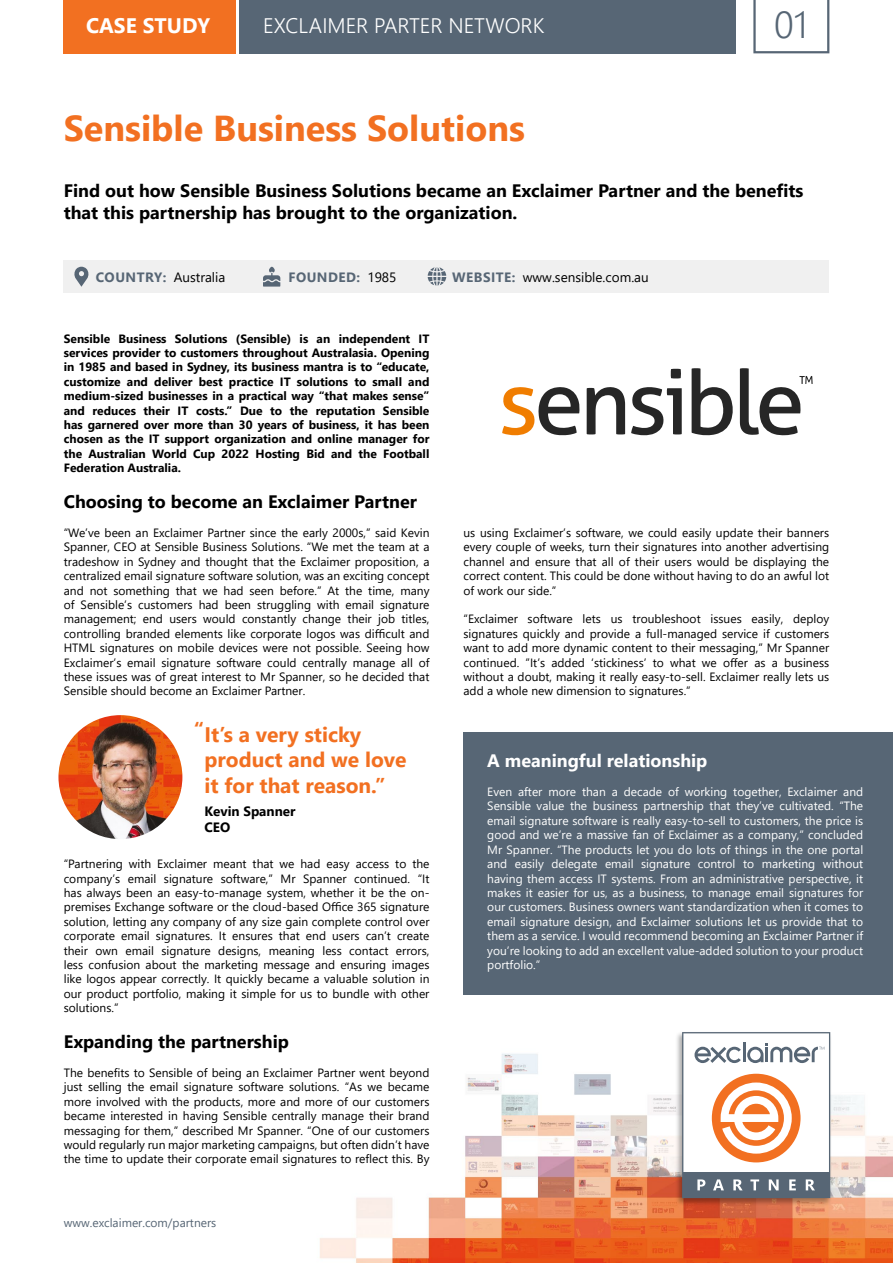
<style>
.page{position:relative;width:893px;height:1263px;background:#fff}
.page>*{position:absolute;margin:0;border:0;box-sizing:border-box;transform-origin:0 0}
.t1{font:300 37.5px "Segoe UI";color:#576675}
.t2{font:700 36px "Segoe UI";color:#f27021}
.t3{font:700 21px/25.2px "Segoe UI";color:#f27021}
.t4{font:300 21px "Segoe UI";color:#fff}
.t5{font:700 21px "Segoe UI";color:#fff}
.t6{font:700 18px/21.6px "Segoe UI";color:#000}
.t7{font:700 18px "Segoe UI";color:#fff}
.t8{font:13.5px "Segoe UI";color:#000}
.t9{font:700 13.5px/16.2px "Segoe UI";color:#000}
.t10{font:700 13.5px "Segoe UI";letter-spacing:.035em;color:#576675}
.t11{font:12px/14.4px "Segoe UI";color:#000;text-align:justify}
.t12{font:12px/14.4px "Segoe UI";color:#fff;text-align:justify}
.t13{font:700 12px/14.4px "Segoe UI";color:#000;text-align:justify}
.t14{font:12px "Segoe UI";color:#576675}
.s1{font-weight:700;color:#576675}
.s2{font-weight:400;color:#000}
</style>
<div class="page">
<div style="left:463px;top:732px;width:430px;height:263px;background:#576675"></div>
<img style="left:319px;top:1053px;width:574px;height:210px">
<div style="left:675px;top:1031px;width:157px;height:175px;background:#000;opacity:.32"></div>
<svg style="left:682px;top:1032px;width:148px;height:166px"></svg>
<svg style="left:692px;top:368px;width:41px;height:68px"></svg>
<svg style="left:587px;top:387px;width:38px;height:48px"></svg>
<svg style="left:502px;top:387px;width:78px;height:48px"></svg>
<svg style="left:631px;top:387px;width:51px;height:48px"></svg>
<svg style="left:671px;top:369px;width:10px;height:10px"></svg>
<svg style="left:740px;top:368px;width:73px;height:67px"></svg>
<div style="left:64px;top:0;width:172px;height:53px;background:#f27021"></div>
<svg style="left:753px;top:0;width:76px;height:53px"></svg>
<div style="left:239px;top:0;width:496px;height:53px;background:#576675"></div>
<img style="left:58px;top:715px;width:124px;height:124px;border-radius:62px">
<div style="left:64px;top:260px;width:765px;height:33px;background:#f0f0f0"></div>
<svg style="left:74px;top:267px;width:15px;height:20px"></svg>
<svg style="left:263px;top:267px;width:17px;height:20px"></svg>
<svg style="left:428px;top:267px;width:18px;height:19px"></svg>
<h3 class="t5" style="left:86px;top:6px;width:126px">CASE STUDY</h3>
<h3 class="t4" style="left:263px;top:6px;width:283px">EXCLAIMER PARTER NETWORK</h3>
<h1 class="t1" style="left:774px;top:-10px;width:35px">01</h1>
<h2 class="t2" style="left:64px;top:94px;width:463px">Sensible Business Solutions</h2>
<h3 class="t6" style="left:64px;top:178px;width:741px">Find out how Sensible Business Solutions became an Exclaimer Partner and the benefits that this partnership has brought to the organization.</h3>
<p class="t8" style="left:96px;top:264px;width:131px"><span class="s1">COUNTRY:</span> Australia</p>
<p class="t10" style="left:288px;top:264px;width:110px">FOUNDED: <span class="s2">1985</span></p>
<p class="t8" style="left:452px;top:264px;width:198px"><span class="s1">WEBSITE:</span> www.sensible.com.au</p>
<p class="t13" style="left:64px;top:330px;width:367px">Sensible Business Solutions (Sensible) is an independent IT services provider to customers throughout Australasia. Opening in 1985 and based in Sydney, its business mantra is to “educate, customize and deliver best practice IT solutions to small and medium-sized businesses in a practical way “that makes sense” and reduces their IT costs.” Due to the reputation Sensible has garnered over more than 30 years of business, it has been chosen as the IT support organization and online manager for the Australian World Cup 2022 Hosting Bid and the Football Federation Australia.</p>
<h3 class="t6" style="left:64px;top:490px;width:355px">Choosing to become an Exclaimer Partner</h3>
<p class="t11" style="left:64px;top:524px;width:367px">“We’ve been an Exclaimer Partner since the early 2000s,” said Kevin Spanner, CEO at Sensible Business Solutions. “We met the team at a tradeshow in Sydney and thought that the Exclaimer proposition, a centralized email signature software solution, was an exciting concept and not something that we had seen before.” At the time, many of Sensible’s customers had been struggling with email signature management; end users would constantly change their job titles, controlling branded elements like corporate logos was difficult and HTML signatures on mobile devices were not possible. Seeing how Exclaimer’s email signature software could centrally manage all of these issues was of great interest to Mr Spanner, so he decided that Sensible should become an Exclaimer Partner.</p>
<h3 class="t3" style="left:194px;top:715px;width:12px">“</h3>
<h3 class="t3" style="left:205px;top:720px;width:203px">It’s a very sticky product and we love it for that reason.”</h3>
<p class="t9" style="left:205px;top:802px;width:93px">Kevin Spanner<br>CEO</p>
<p class="t11" style="left:64px;top:856px;width:367px">“Partnering with Exclaimer meant that we had easy access to the company’s email signature software,” Mr Spanner continued. “It has always been an easy-to-manage system, whether it be the on&shy;premises Exchange software or the cloud-based Office 365 signature solution, letting any company of any size gain complete control over corporate email signatures. It ensures that end users can’t create their own email signature designs, meaning less contact errors, less confusion about the marketing message and ensuring images like logos appear correctly. It quickly became a valuable solution in our product portfolio, making it simple for us to bundle with other solutions.”</p>
<h3 class="t6" style="left:64px;top:1030px;width:227px">Expanding the partnership</h3>
<p class="t11" style="left:64px;top:1064px;width:367px">The benefits to Sensible of being an Exclaimer Partner went beyond just selling the email signature software solutions. “As we became more involved with the products, more and more of our customers became interested in having Sensible centrally manage their brand messaging for them,” described Mr Spanner. “One of our customers would regularly run major marketing campaigns, but often didn’t have the time to update their corporate email signatures to reflect this. By</p>
<p class="t14" style="left:64px;top:1211px;width:154px">www.exclaimer.com/partners</p>
<p class="t11" style="left:463px;top:524px;width:367px">us using Exclaimer’s software, we could easily update their banners every couple of weeks, turn their signatures into another advertising channel and ensure that all of their users would be displaying the correct content. This could be done without having to do an awful lot of work our side.”</p>
<p class="t11" style="left:463px;top:611px;width:367px">“Exclaimer software lets us troubleshoot issues easily, deploy signatures quickly and provide a full-managed service if customers want to add more dynamic content to their messaging,” Mr Spanner continued. ”It’s added ‘stickiness’ to what we offer as a business without a doubt, making it really easy-to-sell. Exclaimer really lets us add a whole new dimension to signatures.”</p>
<h3 class="t7" style="left:487px;top:744px;width:222px">A meaningful relationship</h3>
<p class="t12" style="left:487px;top:783px;width:377px">Even after more than a decade of working together, Exclaimer and Sensible value the business partnership that they’ve cultivated. “The email signature software is really easy-to-sell to customers, the price is good and we’re a massive fan of Exclaimer as a company,” concluded Mr Spanner. “The products let you do lots of things in the one portal and easily delegate email signature control to marketing without having them access IT systems. From an administrative perspective, it makes it easier for us, as a business, to manage email signatures for our customers. Business owners want standardization when it comes to email signature design, and Exclaimer solutions let us provide that to them as a service. I would recommend becoming an Exclaimer Partner if you’re looking to add an excellent value-added solution to your product portfolio.”</p>
</div>
